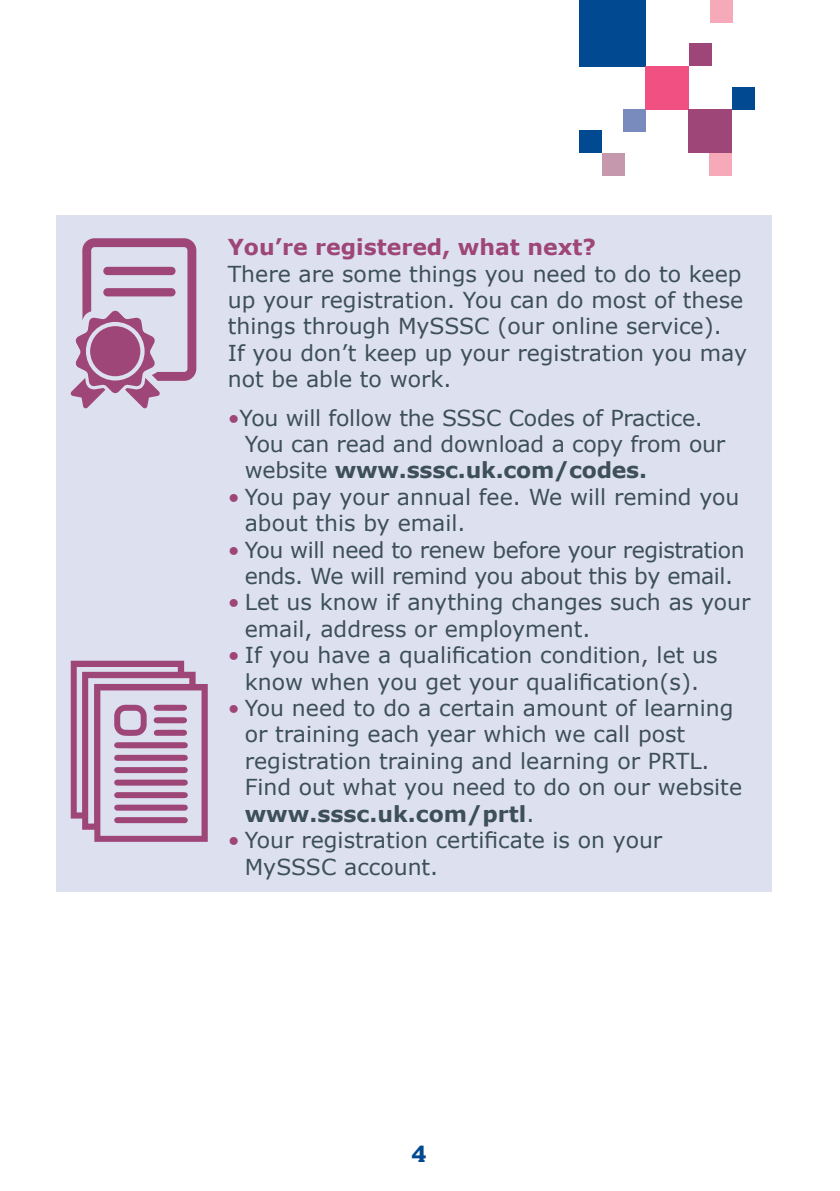
<style>
.page{position:relative;width:840px;height:1191px;background:#fff}
.page>*{position:absolute;margin:0;border:0;box-sizing:border-box;transform-origin:0 0}
.t1{font:22px/26.4px "Verdana";color:#3d4f59}
.t2{font:22px/26.4px "Verdana";letter-spacing:-.02em;color:#3d4f59;text-align:center}
.t3{font:700 22px "Verdana";color:#9d4677}
.t4{font:700 22px "Soho Std";color:#014990}
.s1{color:#9d4677}
.s2{font-weight:700}
</style>
<div class="page">
<div style="left:579px;top:0;width:66px;height:66px;background:#014990"></div>
<div style="left:645px;top:66px;width:43px;height:44px;background:#f05182"></div>
<div style="left:688px;top:110px;width:43px;height:43px;background:#9d4677"></div>
<div style="left:688px;top:43px;width:23px;height:23px;background:#9d4677"></div>
<div style="left:710px;top:0;width:22px;height:23px;background:#f6a9b8"></div>
<div style="left:731px;top:87px;width:23px;height:23px;background:#014990"></div>
<div style="left:622px;top:110px;width:23px;height:22px;background:#788bbc"></div>
<div style="left:579px;top:130px;width:22px;height:23px;background:#014990"></div>
<div style="left:601px;top:153px;width:23px;height:23px;background:#c598ae"></div>
<div style="left:709px;top:153px;width:22px;height:23px;background:#f6a9b8"></div>
<div style="left:56px;top:215px;width:714px;height:677px;background:#dde1ef"></div>
<svg style="left:71px;top:660px;width:137px;height:182px"></svg>
<svg style="left:71px;top:238px;width:125px;height:170px"></svg>
<p class="t3" style="left:227px;top:231px;width:369px">You’re registered, what next?</p>
<p class="t1" style="left:227px;top:260px;width:520px">There are some things you need to do to keep up your registration. You can do most of these things through MySSSC (our online service).<br>If you don’t keep up your registration you may not be able to work.</p>
<p class="t1" style="left:244px;top:404px;width:482px;text-indent:-17px"><span class="s1">•</span>You will follow the SSSC Codes of Practice.<br>You can read and download a copy from our website <span class="s2">www.sssc.uk.com/codes.</span></p>
<p class="t1" style="left:244px;top:483px;width:496px;text-indent:-17px"><span class="s1">•</span> You pay your annual fee. We will remind you about this by email.</p>
<p class="t2" style="left:227px;top:536px;width:518px"><span class="s1">•</span> You will need to renew before your registration ends. We will remind you about this by email.</p>
<p class="t1" style="left:244px;top:589px;width:507px;text-indent:-17px"><span class="s1">•</span> Let us know if anything changes such as your email, address or employment.</p>
<p class="t1" style="left:227px;top:642px;width:491px;text-align:center"><span class="s1">•</span> If you have a qualification condition, let us know when you get your qualification(s).</p>
<p class="t1" style="left:244px;top:694px;width:498px;text-indent:-17px"><span class="s1">•</span> You need to do a certain amount of learning or training each year which we call post registration training and learning or PRTL.<br>Find out what you need to do on our website <span class="s2">www.sssc.uk.com/prtl</span>.</p>
<p class="t1" style="left:244px;top:826px;width:419px;text-indent:-17px"><span class="s1">•</span> Your registration certificate is on your<br>MySSSC account.</p>
<p class="t4" style="left:411px;top:1140px;width:17px">4</p>
</div>
